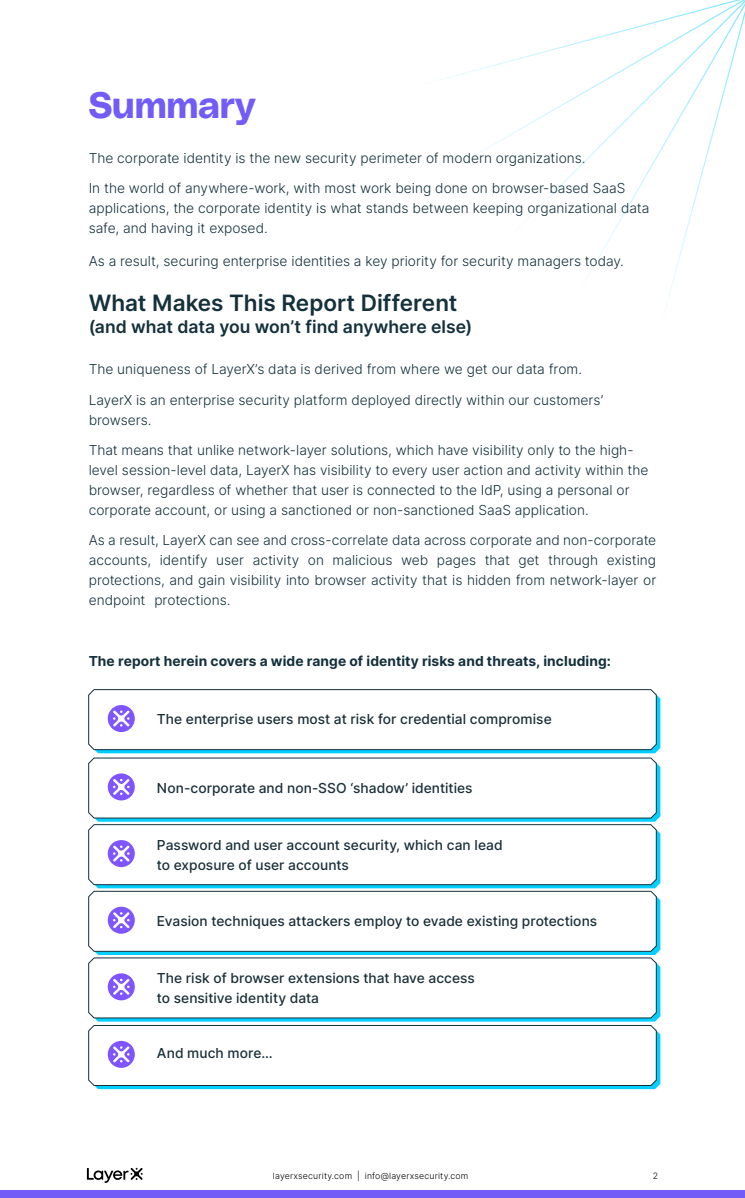
<style>
.page{position:relative;width:745px;height:1198px;background:#fff}
.page>*{position:absolute;margin:0;border:0;box-sizing:border-box;transform-origin:0 0}
.t1{font:36.5px "Poly Sans Bulky";letter-spacing:.005em;color:#725bf6}
.t2{font:600 22.5px "Inter";color:#14303b}
.t3{font:600 17.5px "Inter";color:#14303b}
.t4{font:300 13.75px/20px "Inter";color:#14303b}
.t5{font:500 13.75px/20px "Inter";color:#1b2f39}
.t6{font:700 13.75px "Inter";letter-spacing:.005em;color:#14303b}
.t7{font:300 8.75px "Inter";letter-spacing:.02em;color:#000}
</style>
<div class="page">
<svg style="left:87px;top:1167px;width:55px;height:16px"></svg>
<div style="left:0;top:1191px;width:744px;height:7px;background:#725bf6"></div>
<svg style="left:88px;top:689px;width:572px;height:400px"></svg>
<svg style="left:441px;top:0;width:303px;height:306px"></svg>
<h1 class="t1" style="left:89px;top:77px;width:168px">Summary</h1>
<p class="t4" style="left:89px;top:147px;width:498px">The corporate identity is the new security perimeter of modern organizations.</p>
<p class="t4" style="left:89px;top:178px;width:561px">In the world of anywhere-work, with most work being done on browser-based SaaS applications, the corporate identity is what stands between keeping organizational data safe, and having it exposed.</p>
<p class="t4" style="left:89px;top:251px;width:536px">As a result, securing enterprise identities a key priority for security managers today.</p>
<h2 class="t2" style="left:89px;top:286px;width:370px">What Makes This Report Different</h2>
<p class="t3" style="left:89px;top:314px;width:385px">(and what data you won’t find anywhere else)</p>
<p class="t4" style="left:89px;top:359px;width:494px">The uniqueness of LayerX’s data is derived from where we get our data from.</p>
<p class="t4" style="left:89px;top:389px;width:515px">LayerX is an enterprise security platform deployed directly within our customers’ browsers.</p>
<p class="t4" style="left:89px;top:440px;width:561px">That means that unlike network-layer solutions, which have visibility only to the high&shy;level session-level data, LayerX has visibility to every user action and activity within the browser, regardless of whether that user is connected to the IdP, using a personal or corporate account, or using a sanctioned or non-sanctioned SaaS application.</p>
<p class="t4" style="left:89px;top:530px;width:568px;text-align:justify">As a result, LayerX can see and cross-correlate data across corporate and non-corporate accounts, identify user activity on malicious web pages that get through existing protections, and gain visibility into browser activity that is hidden from network-layer or endpoint protections.</p>
<p class="t6" style="left:89px;top:651px;width:523px">The report herein covers a wide range of identity risks and threats, including:</p>
<p class="t5" style="left:157px;top:709px;width:396px">The enterprise users most at risk for credential compromise</p>
<p class="t5" style="left:157px;top:777px;width:317px">Non-corporate and non-SSO ‘shadow’ identities</p>
<p class="t5" style="left:157px;top:835px;width:347px">Password and user account security, which can lead to exposure of user accounts</p>
<p class="t5" style="left:157px;top:910px;width:441px">Evasion techniques attackers employ to evade existing protections</p>
<p class="t5" style="left:157px;top:968px;width:319px">The risk of browser extensions that have access to sensitive identity data</p>
<p class="t5" style="left:157px;top:1042px;width:117px">And much more…</p>
<p class="t7" style="left:273px;top:1169px;width:197px">layerxsecurity.com | info@layerxsecurity.com</p>
<p class="t7" style="left:652px;top:1169px;width:7px">2</p>
</div>
